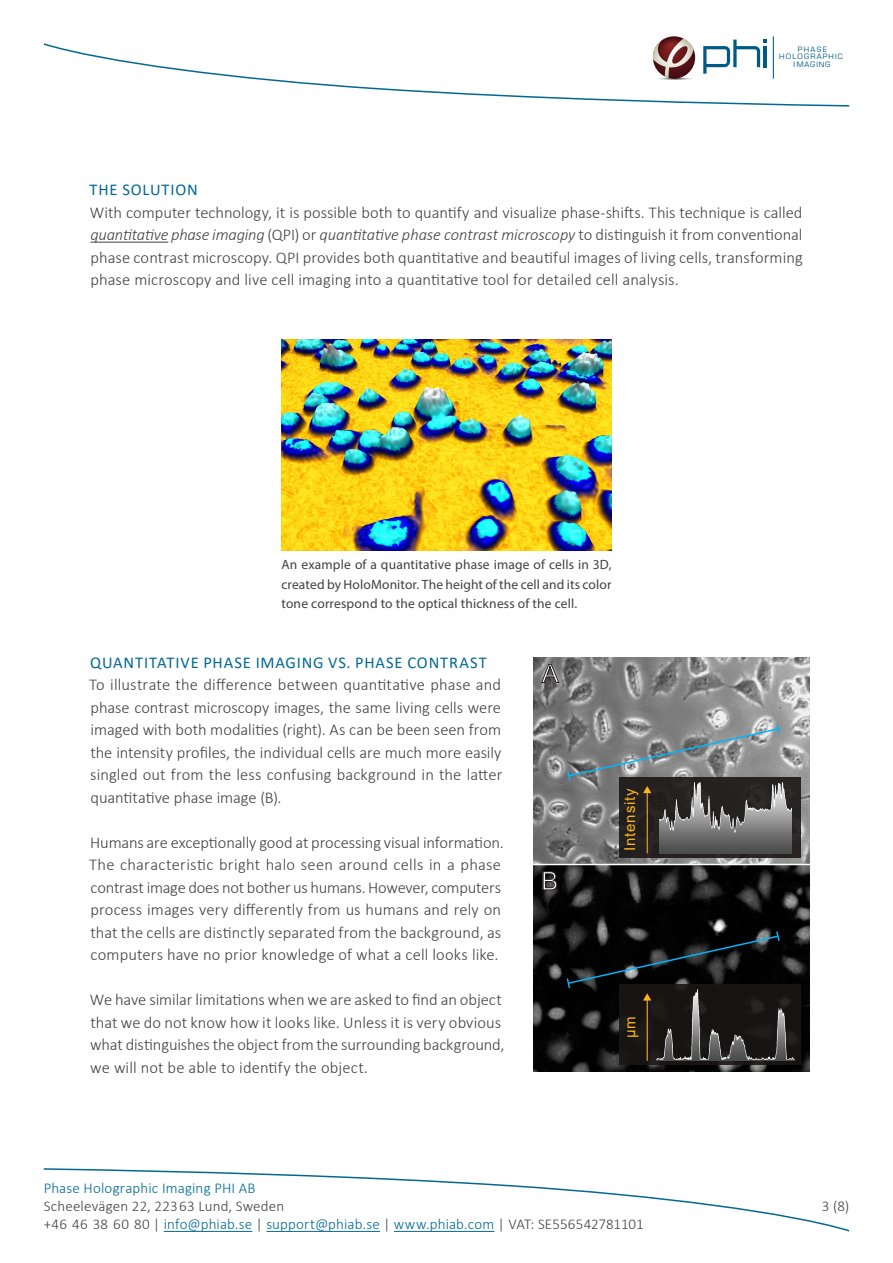
<style>
.page{position:relative;width:893px;height:1263px;background:#fff}
.page>*{position:absolute;margin:0;border:0;box-sizing:border-box;transform-origin:0 0}
.t1{font:25.35px "Arial";color:#fff}
.t2{font:300 16.5px/22.5px "Calibri";letter-spacing:.005em;color:#414042;text-align:justify}
.t3{font:16.5px "Calibri";letter-spacing:.05em;color:#006892}
.t4{font:300 15px/18px "Calibri";letter-spacing:.01em;color:#414042}
.t5{font:300 15px "Calibri";letter-spacing:.01em;color:#006892}
.t6{font:15px "Arial";letter-spacing:.05em;color:#fcb515}
.t7{font:13.5px/19.5px "Myriad Pro";letter-spacing:.015em;color:#414042;text-align:justify}
.t8{font:8.1px/7.8px "Eurostile";letter-spacing:.15em;color:#005a84;text-align:center}
.s1{font-style:italic}
.s2{color:#006892}
</style>
<div class="page">
<svg style="left:43px;top:42px;width:807px;height:65px"></svg>
<svg style="left:703px;top:40px;width:64px;height:34px"></svg>
<svg style="left:653px;top:36px;width:42px;height:43px"></svg>
<svg style="left:652px;top:39px;width:45px;height:42px"></svg>
<hr style="left:773px;top:36px;width:1px;height:43px;background:#005a84">
<svg style="left:43px;top:1168px;width:807px;height:64px"></svg>
<hr style="left:164px;top:1231px;width:88px;height:1px;background:#006892">
<hr style="left:266px;top:1231px;width:114px;height:1px;background:#006892">
<hr style="left:394px;top:1231px;width:100px;height:1px;background:#006892">
<hr style="left:90px;top:242px;width:78px;height:1px;background:#414042">
<img style="left:281px;top:339px;width:330px;height:212px">
<img style="left:533px;top:657px;width:277px;height:415px">
<div style="left:620px;top:984px;width:181px;height:81px;background:#1b1616"></div>
<img style="left:656px;top:998px;width:139px;height:63px">
<hr style="left:647px;top:999px;width:1px;height:62px;background:#fcb515">
<svg style="left:567px;top:931px;width:213px;height:69px"></svg>
<svg style="left:543px;top:871px;width:14px;height:19px"></svg>
<svg style="left:620px;top:777px;width:181px;height:81px;background:#2a2524"></svg>
<img style="left:660px;top:782px;width:131px;height:71px">
<hr style="left:647px;top:792px;width:1px;height:61px;background:#fcb515">
<svg style="left:567px;top:724px;width:213px;height:69px;background:#777a7c"></svg>
<svg style="left:541px;top:664px;width:18px;height:19px"></svg>
<hr style="left:533px;top:864px;width:277px;height:1px;background:#fff">
<p class="t8" style="left:779px;top:45px;width:65px">PHASE<br>HOLOGRAPHIC<br>IMAGING</p>
<p class="t3" style="left:90px;top:178px;width:110px">THE SOLUTION</p>
<p class="t2" style="left:90px;top:201px;width:714px">With computer technology, it is possible both to quantify and visualize phase-shifts. This technique is called <span class="s1">quantitative phase imaging</span> (QPI) or <span class="s1">quanti-tative phase contrast microscopy</span> to distinguish it from conventional phase contrast microscopy. QPI provides both quantitative and beautiful images of living cells, transforming phase microscopy and live cell imaging into a quantitative tool for detailed cell analysis.</p>
<p class="t7" style="left:281px;top:555px;width:332px">An example of a quantitative phase image of cells in 3D, created by HoloMonitor. The height of the cell and its color tone correspond to the optical thickness of the cell.</p>
<p class="t3" style="left:90px;top:651px;width:398px">QUANTITATIVE PHASE IMAGING VS. PHASE CONTRAST</p>
<p class="t2" style="left:89px;top:673px;width:415px">To illustrate the difference between quantitative phase and phase contrast microscopy images, the same living cells were imaged with both modalities (right). As can be been seen from the intensity profiles, the individual cells are much more easily singled out from the less confusing background in the latter quantitative phase image (B).</p>
<p class="t2" style="left:89px;top:831px;width:416px;text-align:left">Humans are exceptionally good at processing visual information.<br>The characteristic bright halo seen around cells in a phase contrast image does not bother us humans. However, computers process images very differently from us humans and rely on that the cells are distinctly separated from the background, as computers have no prior knowledge of what a cell looks like.</p>
<p class="t2" style="left:90px;top:988px;width:416px;text-align:left">We have similar limitations when we are asked to find an object that we do not know how it looks like. Unless it is very obvious what distinguishes the object from the surrounding background, we will not be able to identify the object.</p>
<h1 class="t1" style="left:542px;top:656px;width:18px">A</h1>
<h1 class="t1" style="left:541px;top:863px;width:18px">B</h1>
<p class="t6" style="left:619px;top:851px;width:64px;rotate:-90deg">Intensity</p>
<p class="t6" style="left:620px;top:1038px;width:23px;rotate:-90deg">µm</p>
<p class="t5" style="left:44px;top:1179px;width:213px">Phase Holographic Imaging PHI AB</p>
<p class="t4" style="left:44px;top:1197px;width:602px">Scheelevägen 22, 223 63 Lund, Sweden<br>+46 46 38 60 80 | <span class="s2">info@phiab.se</span> | <span class="s2">support@phiab.se</span> | <span class="s2">www.phiab.com</span> | VAT: SE556542781101</p>
<p class="t4" style="left:822px;top:1197px;width:29px">3 (8)</p>
</div>
